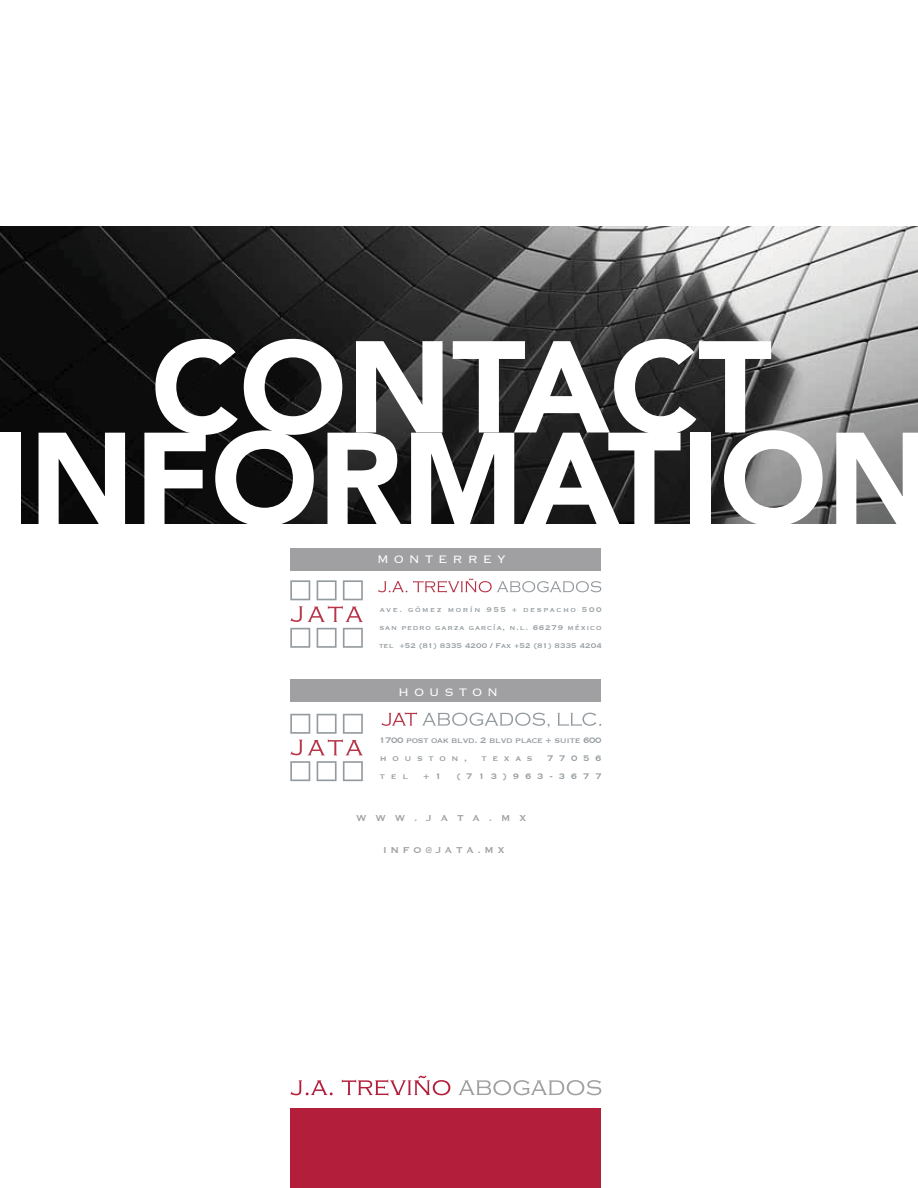
<style>
.page{position:relative;width:918px;height:1188px;background:#fff}
.page>*{position:absolute;margin:0;border:0;box-sizing:border-box;transform-origin:0 0}
.t1{font:900 129px/91.5px "Avenir LT Std";color:#fff;text-align:center}
.t2{font:300 14.1px "Copperplate";letter-spacing:.35em;color:#fff}
.t3{font:11.1px "Copperplate";letter-spacing:.33em;color:#a0a0a3}
.t4{font:11.1px "Copperplate";letter-spacing:.8em;color:#a0a0a3}
.t5{font:10.5px/18px "Copperplate";letter-spacing:-.03em;color:#949b9f}
.t6{font:10.5px "Copperplate";letter-spacing:.55em;color:#949b9f}
.t7{font:9px/18px "Copperplate";letter-spacing:.05em;color:#949b9f;text-align:justify}
</style>
<div class="page">
<div style="left:290px;top:548px;width:311px;height:22px;background:#a0a0a3"></div>
<div style="left:290px;top:679px;width:311px;height:23px;background:#a0a0a3"></div>
<svg style="left:290px;top:1080px;width:43px;height:15px"></svg>
<svg style="left:342px;top:1075px;width:108px;height:21px"></svg>
<svg style="left:458px;top:1080px;width:143px;height:15px"></svg>
<div style="left:290px;top:1108px;width:311px;height:80px;background:#b31e3b"></div>
<svg style="left:381px;top:712px;width:220px;height:16px"></svg>
<svg style="left:378px;top:578px;width:223px;height:15px"></svg>
<svg style="left:290px;top:606px;width:73px;height:16px"></svg>
<svg style="left:290px;top:580px;width:20px;height:20px"></svg>
<svg style="left:317px;top:580px;width:20px;height:20px"></svg>
<svg style="left:343px;top:580px;width:20px;height:20px"></svg>
<svg style="left:290px;top:628px;width:20px;height:20px"></svg>
<svg style="left:317px;top:628px;width:20px;height:20px"></svg>
<svg style="left:343px;top:628px;width:20px;height:20px"></svg>
<svg style="left:290px;top:714px;width:73px;height:41px"></svg>
<svg style="left:290px;top:761px;width:20px;height:20px"></svg>
<svg style="left:317px;top:761px;width:20px;height:20px"></svg>
<svg style="left:343px;top:761px;width:20px;height:20px"></svg>
<img style="left:0;top:226px;width:918px;height:297px">
<h1 class="t1" style="left:-9px;top:341px;width:943px">CONTACT<br>INFORMATION</h1>
<h2 class="t2" style="left:377px;top:550px;width:130px">MONTERREY</h2>
<p class="t7" style="left:379px;top:600px;width:224px">ave. gómez morín 955 + despacho 500 san pedro garza garcía, n.l. 66279 méxico tel +52 (81) 8335 4200 / Fax +52 (81) 8335 4204</p>
<h2 class="t2" style="left:398px;top:683px;width:101px">HOUSTON</h2>
<p class="t5" style="left:379px;top:731px;width:224px">1700 post oak blvd. 2 blvd place + suite 600 houston,</p>
<p class="t5" style="left:482px;top:749px;width:53px">texas</p>
<p class="t5" style="left:547px;top:749px;width:56px">77056</p>
<p class="t5" style="left:380px;top:767px;width:30px">tel</p>
<p class="t5" style="left:423px;top:767px;width:20px">+ 1</p>
<p class="t6" style="left:456px;top:770px;width:147px">(713)963-3677</p>
<p class="t4" style="left:356px;top:811px;width:172px">WWW.JATA.MX</p>
<p class="t3" style="left:383px;top:842px;width:123px">INFO@JATA.MX</p>
</div>
